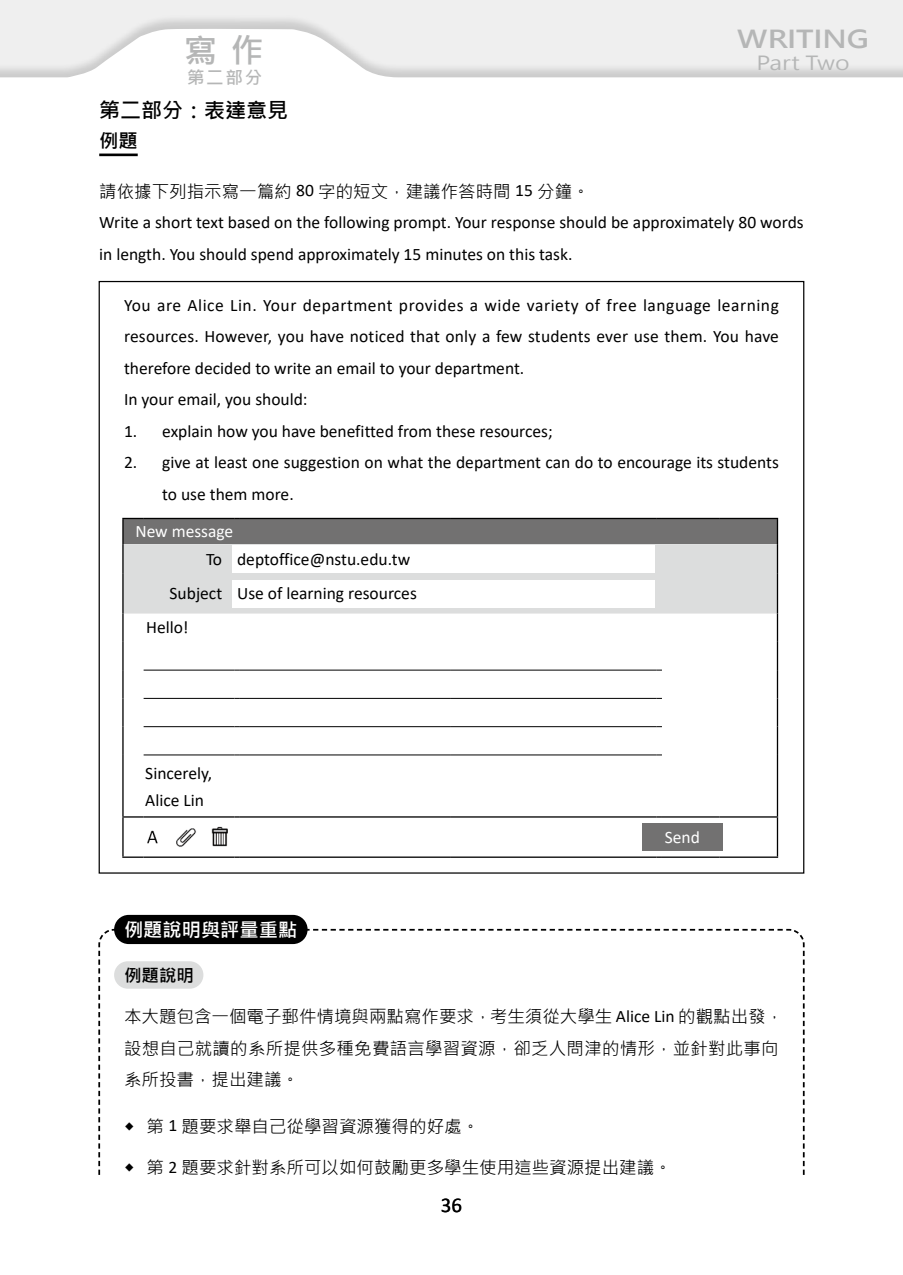
<style>
.page{position:relative;width:903px;height:1275px;background:#fff}
.page>*{position:absolute;margin:0;border:0;box-sizing:border-box;transform-origin:0 0}
.t1{font:700 33.25px "Microsoft Jheng Hei";color:#b5b6b6}
.t2{font:700 24.5px "Microsoft Jheng Hei";color:#b5b6b6;scale:1.2 1}
.t3{font:700 21px "Microsoft Jheng Hei";color:#000}
.t4{font:21px "Calibri";color:#000}
.t5{font:700 19.25px "Microsoft Jheng Hei";color:#fff}
.t6{font:19.25px "Microsoft Jheng Hei";letter-spacing:-.005em;color:#b5b6b6;scale:1.2 1}
.t7{font:700 19.25px "Microsoft Jheng Hei";color:#000}
.t8{font:17.5px/31.5px "Calibri";color:#000}
.t9{font:17.5px/31.5px "Microsoft Jheng Hei";color:#000}
.t10{font:17.5px "Calibri";color:#fff}
.t11{font:700 17.5px "Microsoft Jheng Hei";color:#b5b6b6}
.t12{font:700 17.5px "Microsoft Jheng Hei";color:#000}
.s1{font-family:"Calibri"}
</style>
<div class="page">
<div style="left:0;top:0;width:903px;height:104px;background:#efefef"></div>
<div style="left:0;top:15px;width:903px;height:119px;background:#000;opacity:.15"></div>
<svg style="left:0;top:28px;width:903px;height:106px;fill:#fff"></svg>
<hr style="left:99px;top:154px;width:39px;height:2px;background:#000">
<div style="left:114px;top:915px;width:194px;height:29px;background:#000;border-radius:15px"></div>
<svg style="left:98px;top:928px;width:707px;height:247px"></svg>
<div style="left:114px;top:961px;width:89px;height:28px;background:#dcdddd;border-radius:14px"></div>
<svg style="left:122px;top:518px;width:656px;height:237px"></svg>
<hr style="left:122px;top:755px;width:2px;height:61px;background:#000">
<hr style="left:777px;top:755px;width:1px;height:61px;background:#000">
<hr style="left:122px;top:818px;width:2px;height:38px;background:#000">
<hr style="left:777px;top:818px;width:1px;height:38px;background:#000">
<hr style="left:122px;top:816px;width:22px;height:2px;background:#000">
<hr style="left:144px;top:816px;width:91px;height:2px;background:#000">
<hr style="left:240px;top:816px;width:211px;height:2px;background:#000">
<hr style="left:451px;top:816px;width:206px;height:2px;background:#000">
<hr style="left:662px;top:816px;width:58px;height:2px;background:#000">
<hr style="left:720px;top:816px;width:58px;height:2px;background:#000">
<hr style="left:122px;top:856px;width:22px;height:2px;background:#000">
<hr style="left:144px;top:856px;width:91px;height:2px;background:#000">
<hr style="left:240px;top:856px;width:211px;height:2px;background:#000">
<hr style="left:451px;top:856px;width:206px;height:2px;background:#000">
<hr style="left:662px;top:856px;width:58px;height:2px;background:#000">
<hr style="left:720px;top:856px;width:58px;height:2px;background:#000">
<div style="left:232px;top:545px;width:422px;height:28px;background:#fff"></div>
<div style="left:232px;top:580px;width:422px;height:27px;background:#fff"></div>
<div style="left:642px;top:823px;width:80px;height:28px;background:#727171"></div>
<img style="left:147px;top:826px;width:81px;height:21px">
<h1 class="t1" style="left:184px;top:30px;width:81px">寫作</h1>
<p class="t11" style="left:187px;top:67px;width:77px">第二部分</p>
<h2 class="t2" style="left:737px;top:24px;width:111px">WRITING</h2>
<p class="t6" style="left:756px;top:50px;width:79px">Part Two</p>
<p class="t3" style="left:99px;top:97px;width:190px">第二部分：表達意見</p>
<p class="t7" style="left:99px;top:129px;width:40px">例題</p>
<p class="t9" style="left:99px;top:175px;width:492px">請依據下列指示寫一篇約 <span class="s1">80</span> 字的短文，建議作答時間 <span class="s1">15</span> 分鐘。</p>
<p class="t8" style="left:99px;top:206px;width:706px">Write a short text based on the following prompt. Your response should be approximately 80 words in length. You should spend approximately 15 minutes on this task.</p>
<p class="t8" style="left:124px;top:289px;width:656px">You are Alice Lin. Your department provides a wide variety of free language learning resources. However, you have noticed that only a few students ever use them. You have therefore decided to write an email to your department.<br>In your email, you should:</p>
<p class="t8" style="left:124px;top:415px;width:430px">1. explain how you have benefitted from these resources;</p>
<p class="t8" style="left:162px;top:446px;width:618px;text-indent:-38px">2. give at least one suggestion on what the department can do to encourage its students to use them more.</p>
<p class="t10" style="left:135px;top:519px;width:99px">New message</p>
<p class="t8" style="left:206px;top:542px;width:206px">To deptoffice@nstu.edu.tw</p>
<p class="t8" style="left:170px;top:577px;width:249px">Subject Use of learning resources</p>
<p class="t8" style="left:146px;top:611px;width:44px">Hello!</p>
<p class="t8" style="left:145px;top:759px;width:69px;line-height:27.1px">Sincerely,<br>Alice Lin</p>
<p class="t10" style="left:665px;top:825px;width:37px">Send</p>
<p class="t5" style="left:124px;top:918px;width:175px">例題說明與評量重點</p>
<p class="t12" style="left:124px;top:964px;width:71px">例題說明</p>
<p class="t9" style="left:124px;top:1001px;width:661px">本大題包含一個電子郵件情境與兩點寫作要求，考生須從大學生 <span class="s1">Alice Lin</span> 的觀點出發，設想自己就讀的系所提供多種免費語言學習資源，卻乏人問津的情形，並針對此事向系所投書，提出建議。</p>
<p class="t9" style="left:124px;top:1110px;width:357px">◆ 第 <span class="s1">1</span> 題要求舉自己從學習資源獲得的好處。</p>
<p class="t9" style="left:124px;top:1152px;width:549px">◆ 第 <span class="s1">2</span> 題要求針對系所可以如何鼓勵更多學生使用這些資源提出建議。</p>
<p class="t4" style="left:441px;top:1190px;width:23px">36</p>
</div>
